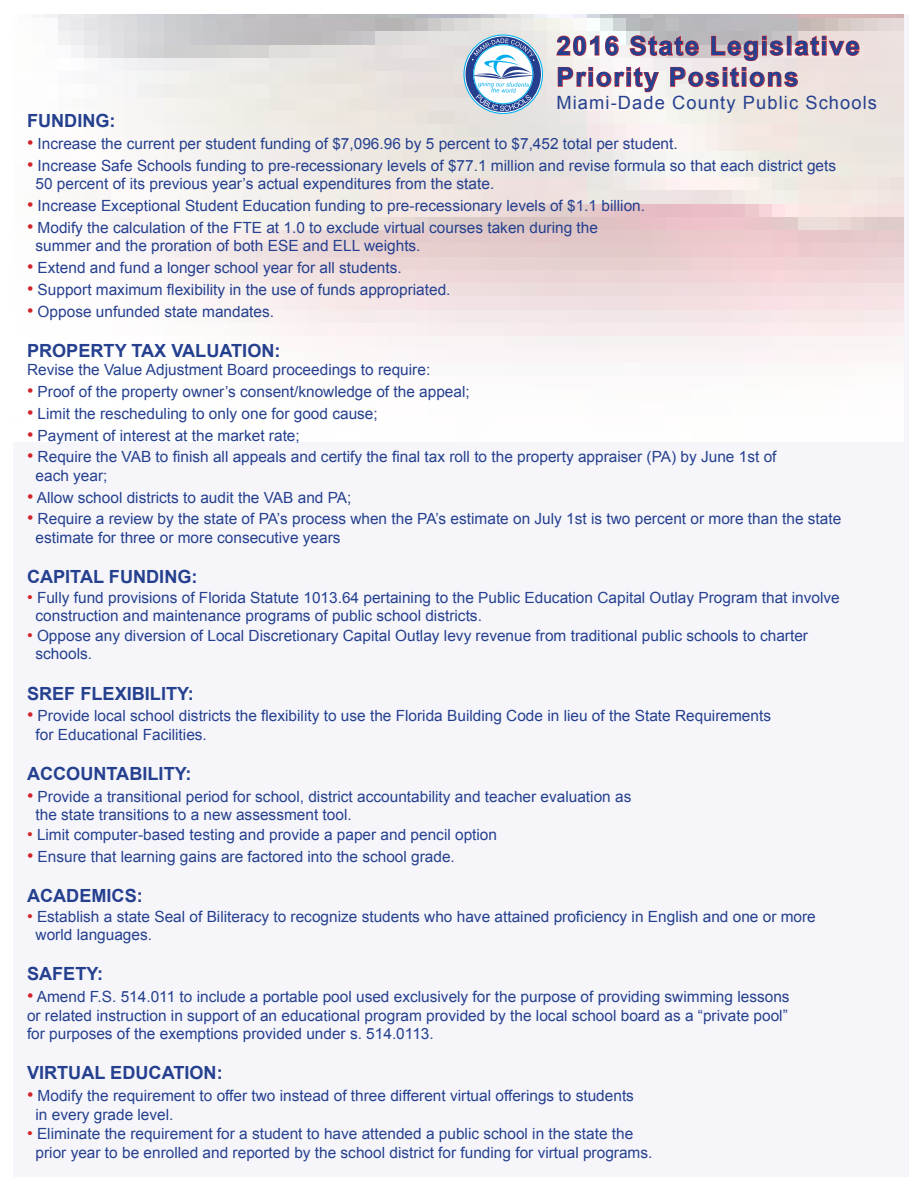
<style>
.page{position:relative;width:918px;height:1188px;background:#fff}
.page>*{position:absolute;margin:0;border:0;box-sizing:border-box;transform-origin:0 0}
.t1{font:700 26.1px "Arial";letter-spacing:.06em;color:#25408f}
.t2{font:18.3px "Arial";letter-spacing:.06em;color:#25408f}
.t3{font:700 18.15px "Arial";color:#25408f}
.t4{font:15.45px/18.5px "Arial";color:#25408f}
.s1{color:#253f8e}
.s2{font-size:18.15px;color:#d1232a}
.s3{font-size:16.35px;color:#d1232a}
</style>
<div class="page">
<div style="left:14px;top:14px;width:895px;height:1163px;background:#f6f6fa"></div>
<img style="left:58px;top:14px;width:846px;height:322px">
<svg style="left:556px;top:35px;width:304px;height:58px"></svg>
<svg style="left:464px;top:34px;width:79px;height:80px"></svg>
<p class="t1" style="left:556px;top:29px;width:305px"><span class="s1">2</span>016 State Legislative</p>
<p class="t1" style="left:556px;top:60px;width:244px">Priority Positions</p>
<p class="t2" style="left:556px;top:91px;width:322px">Miami-Dade County Public Schools</p>
<p class="t3" style="left:27px;top:109px;width:90px">FUNDING:</p>
<p class="t4" style="left:27px;top:134px;width:652px"><span class="s2">•</span> Increase the current per student funding of $7,096.96 by 5 percent to $7,452 total per student.</p>
<p class="t4" style="left:36px;top:156px;width:802px;text-indent:-9px"><span class="s2">•</span> Increase Safe Schools funding to pre-recessionary levels of $77.1 million and revise formula so that each district gets<br>50 percent of its previous year’s actual expenditures from the state.</p>
<p class="t4" style="left:27px;top:197px;width:620px"><span class="s2">•</span> Increase Exceptional Student Education funding to pre-recessionary levels of $1.1 billion.</p>
<p class="t4" style="left:27px;top:218px;width:573px"><span class="s2">•</span> Modify the calculation of the FTE at 1.0 to exclude virtual courses taken during the</p>
<p class="t4" style="left:36px;top:237px;width:387px">summer and the proration of both ESE and ELL weights.</p>
<p class="t4" style="left:27px;top:259px;width:376px"><span class="s2">•</span> Extend and fund a longer school year for all students.</p>
<p class="t4" style="left:27px;top:280px;width:425px"><span class="s2">•</span> Support maximum flexibility in the use of funds appropriated.</p>
<p class="t4" style="left:27px;top:302px;width:249px"><span class="s2">•</span> Oppose unfunded state mandates.</p>
<p class="t3" style="left:27px;top:338px;width:255px">PROPERTY TAX VALUATION:</p>
<p class="t4" style="left:27px;top:361px;width:405px">Revise the Value Adjustment Board proceedings to require:</p>
<p class="t4" style="left:27px;top:383px;width:444px"><span class="s2">•</span> Proof of the property owner’s consent/knowledge of the appeal;</p>
<p class="t4" style="left:27px;top:404px;width:352px"><span class="s2">•</span> Limit the rescheduling to only one for good cause;</p>
<p class="t4" style="left:27px;top:426px;width:274px"><span class="s2">•</span> Payment of interest at the market rate;</p>
<p class="t4" style="left:27px;top:448px;width:751px"><span class="s2">•</span> Require the VAB to finish all appeals and certify the final tax roll to the property appraiser (PA) by June 1st of</p>
<p class="t4" style="left:36px;top:466px;width:73px">each year;</p>
<p class="t4" style="left:27px;top:488px;width:326px"><span class="s2">•</span> Allow school districts to audit the VAB and PA;</p>
<p class="t4" style="left:36px;top:510px;width:807px;text-indent:-9px"><span class="s2">•</span> Require a review by the state of PA’s process when the PA’s estimate on July 1st is two percent or more than the state estimate for three or more consecutive years</p>
<p class="t3" style="left:27px;top:565px;width:172px">CAPITAL FUNDING:</p>
<p class="t4" style="left:36px;top:588px;width:806px;text-indent:-9px"><span class="s3">•</span> Fully fund provisions of Florida Statute 1013.64 pertaining to the Public Education Capital Outlay Program that involve construction and maintenance programs of public school districts.</p>
<p class="t4" style="left:36px;top:626px;width:774px;text-indent:-9px"><span class="s3">•</span> Oppose any diversion of Local Discretionary Capital Outlay levy revenue from traditional public schools to charter schools.</p>
<p class="t3" style="left:27px;top:681px;width:168px">SREF FLEXIBILITY:</p>
<p class="t4" style="left:27px;top:707px;width:746px"><span class="s2">•</span> Provide local school districts the flexibility to use the Florida Building Code in lieu of the State Requirements</p>
<p class="t4" style="left:36px;top:725px;width:173px">for Educational Facilities.</p>
<p class="t3" style="left:27px;top:762px;width:166px">ACCOUNTABILITY:</p>
<p class="t4" style="left:27px;top:787px;width:606px"><span class="s2">•</span> Provide a transitional period for school, district accountability and teacher evaluation as</p>
<p class="t4" style="left:36px;top:806px;width:318px">the state transitions to a new assessment tool.</p>
<p class="t4" style="left:27px;top:825px;width:472px"><span class="s3">•</span> Limit computer-based testing and provide a paper and pencil option</p>
<p class="t4" style="left:27px;top:847px;width:429px"><span class="s2">•</span> Ensure that learning gains are factored into the school grade.</p>
<p class="t3" style="left:27px;top:884px;width:117px">ACADEMICS:</p>
<p class="t4" style="left:36px;top:907px;width:782px;text-indent:-9px"><span class="s3">•</span> Establish a state Seal of Biliteracy to recognize students who have attained proficiency in English and one or more world languages.</p>
<p class="t3" style="left:27px;top:962px;width:78px">SAFETY:</p>
<p class="t4" style="left:27px;top:988px;width:764px"><span class="s2">•</span> Amend F.S. 514.011 to include a portable pool used exclusively for the purpose of providing swimming lessons</p>
<p class="t4" style="left:27px;top:1006px;width:762px">or related instruction in support of an educational program provided by the local school board as a “private pool”</p>
<p class="t4" style="left:27px;top:1025px;width:408px">for purposes of the exemptions provided under s. 514.0113.</p>
<p class="t3" style="left:27px;top:1061px;width:197px">VIRTUAL EDUCATION:</p>
<p class="t4" style="left:27px;top:1087px;width:609px"><span class="s2">•</span> Modify the requirement to offer two instead of three different virtual offerings to students</p>
<p class="t4" style="left:36px;top:1105px;width:139px">in every grade level.</p>
<p class="t4" style="left:27px;top:1125px;width:608px"><span class="s3">•</span> Eliminate the requirement for a student to have attended a public school in the state the</p>
<p class="t4" style="left:36px;top:1143px;width:618px">prior year to be enrolled and reported by the school district for funding for virtual programs.</p>
</div>
